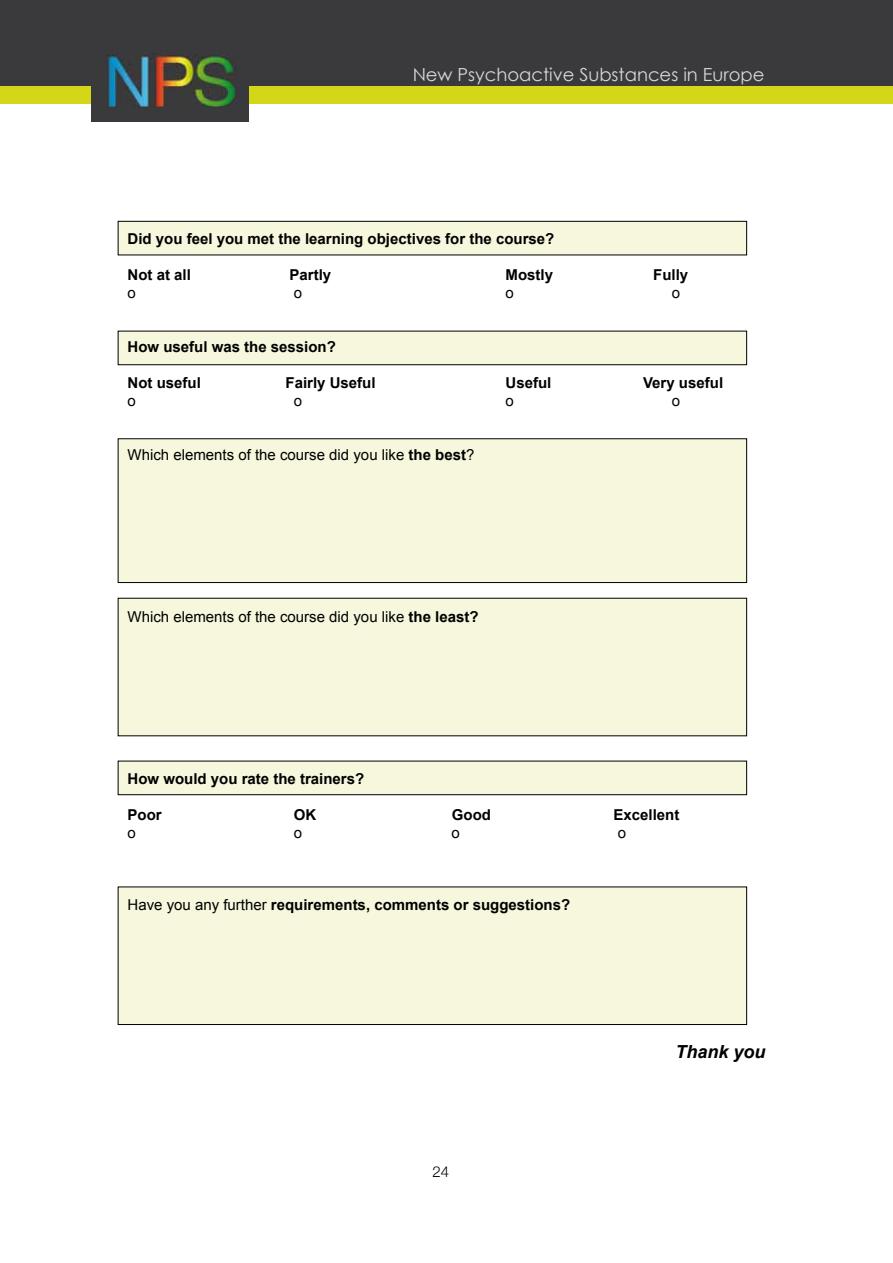
<style>
.page{position:relative;width:893px;height:1263px;background:#fff}
.page>*{position:absolute;margin:0;border:0;box-sizing:border-box;transform-origin:0 0}
.t1{font:18px "Century Gothic";color:#fff}
.t2{font:italic 700 18px "Arial";color:#000}
.t3{font:700 15px "Arial";color:#000}
.t4{font:15px "Arial";color:#000}
.t5{font:300 15px "Helvetica Neue";color:#000}
.s1{font-weight:700}
.s2{font-weight:400}
</style>
<div class="page">
<div style="left:0;top:0;width:893px;height:95px;background:#3a393b"></div>
<div style="left:0;top:86px;width:893px;height:18px;background:#d4d717"></div>
<div style="left:91px;top:42px;width:158px;height:79px;background:#3a393b"></div>
<img style="left:107px;top:54px;width:132px;height:53px">
<div style="left:118px;top:439px;width:629px;height:143px;background:#f7f7dd"></div>
<div style="left:118px;top:439px;width:629px;height:144px;border:1px solid #000"></div>
<div style="left:118px;top:598px;width:629px;height:138px;background:#f7f7dd"></div>
<div style="left:118px;top:887px;width:629px;height:137px;background:#f7f7dd"></div>
<div style="left:118px;top:887px;width:629px;height:138px;border:1px solid #000"></div>
<div style="left:118px;top:221px;width:629px;height:34px;background:#f7f7dd"></div>
<div style="left:118px;top:221px;width:629px;height:34px;border:1px solid #000"></div>
<div style="left:118px;top:331px;width:629px;height:34px;background:#f7f7dd"></div>
<div style="left:118px;top:761px;width:629px;height:34px;background:#f7f7dd"></div>
<div style="left:118px;top:761px;width:629px;height:34px;border:1px solid #000"></div>
<p class="t1" style="left:412px;top:64px;width:354px">New Psychoactive Substances in Europe</p>
<p class="t3" style="left:128px;top:229px;width:428px">Did you feel you met the learning objectives for the course?</p>
<p class="t3" style="left:128px;top:265px;width:65px">Not at all</p>
<p class="t3" style="left:290px;top:265px;width:43px">Partly</p>
<p class="t3" style="left:506px;top:265px;width:49px">Mostly</p>
<p class="t3" style="left:653px;top:265px;width:37px">Fully</p>
<p class="t4" style="left:128px;top:283px;width:10px">o</p>
<p class="t4" style="left:294px;top:283px;width:10px">o</p>
<p class="t4" style="left:506px;top:283px;width:10px">o</p>
<p class="t4" style="left:672px;top:283px;width:10px">o</p>
<p class="t3" style="left:128px;top:337px;width:210px">How useful was the session?</p>
<p class="t3" style="left:128px;top:373px;width:75px">Not useful</p>
<p class="t3" style="left:286px;top:373px;width:92px">Fairly Useful</p>
<p class="t3" style="left:506px;top:373px;width:47px">Useful</p>
<p class="t3" style="left:643px;top:373px;width:81px">Very useful</p>
<p class="t4" style="left:128px;top:391px;width:10px">o</p>
<p class="t4" style="left:294px;top:391px;width:10px">o</p>
<p class="t4" style="left:506px;top:391px;width:10px">o</p>
<p class="t4" style="left:672px;top:391px;width:10px">o</p>
<p class="t4" style="left:128px;top:445px;width:348px">Which elements of the course did you like <span class="s1">the best</span>?</p>
<p class="t4" style="left:128px;top:607px;width:352px">Which elements of the course did you like <span class="s1">the least?</span></p>
<p class="t3" style="left:128px;top:769px;width:238px">How would you rate the trainers?</p>
<p class="t3" style="left:128px;top:805px;width:36px">Poor</p>
<p class="t3" style="left:294px;top:805px;width:24px">OK</p>
<p class="t3" style="left:452px;top:805px;width:41px">Good</p>
<p class="t3" style="left:614px;top:805px;width:67px">Excellent</p>
<p class="t4" style="left:128px;top:823px;width:10px">o</p>
<p class="t4" style="left:294px;top:823px;width:10px">o</p>
<p class="t4" style="left:452px;top:823px;width:10px">o</p>
<p class="t4" style="left:618px;top:823px;width:10px">o</p>
<p class="t3" style="left:128px;top:895px;width:444px"><span class="s2">Have you any further</span> requirements, comments or suggestions?</p>
<p class="t5" style="left:432px;top:1159px;width:18px">24</p>
<p class="t2" style="left:675px;top:1039px;width:92px">Thank you</p>
</div>
